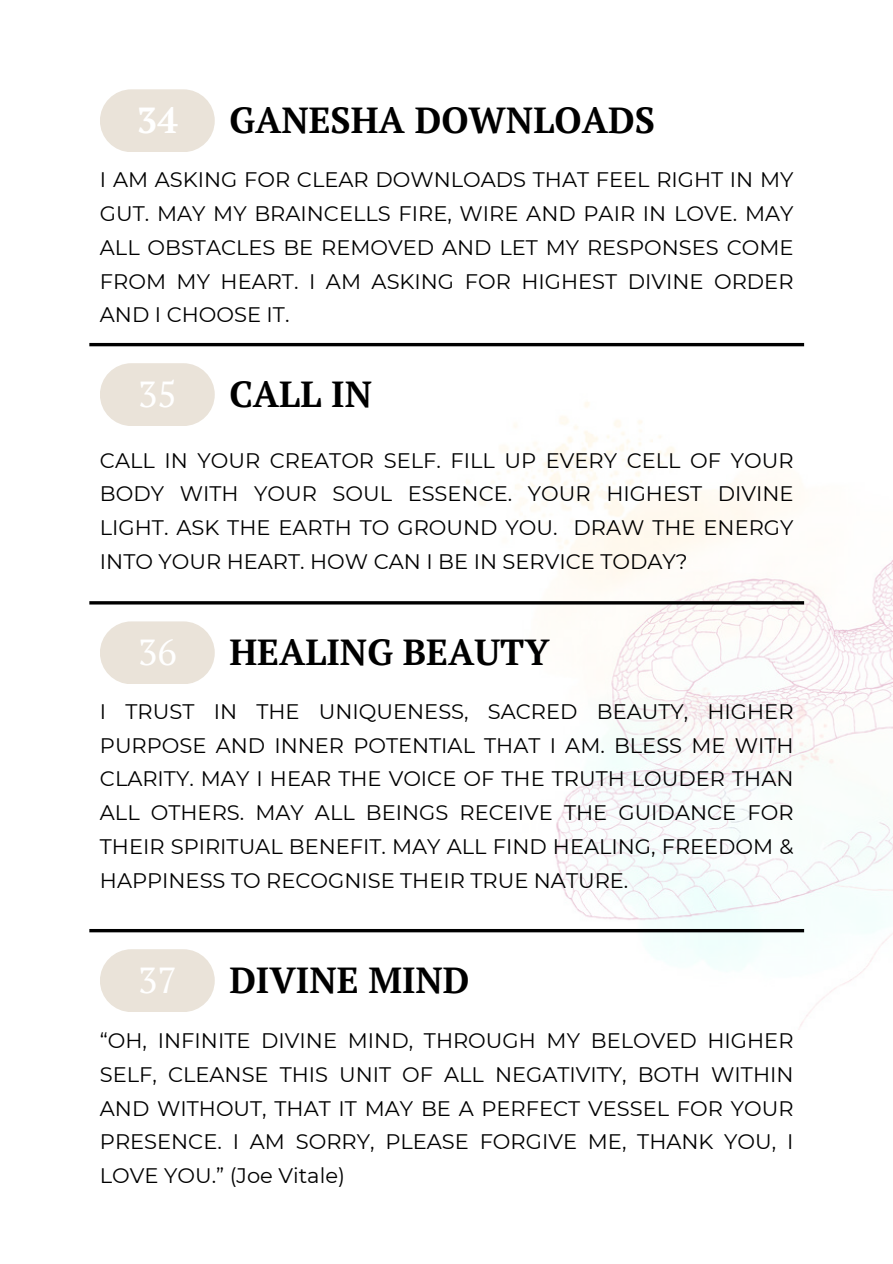
<style>
.page{position:relative;width:893px;height:1264px;background:#fff}
.page>*{position:absolute;margin:0;border:0;box-sizing:border-box;transform-origin:0 0}
.t1{font:700 36.15px "PT Serif";color:#000}
.t2{font:36.15px "PT Serif";color:#fff}
.t3{font:700 36.15px "PT Serif";color:#fff}
.t4{font:21px/33.8px "Montserrat";color:#000;text-align:justify}
</style>
<div class="page">
<img style="left:274px;top:402px;width:618px;height:625px">
<div style="left:100px;top:89px;width:115px;height:63px;background:#eae3d9;border-radius:31px"></div>
<hr style="left:89px;top:343px;width:715px;height:3px;background:#000">
<div style="left:100px;top:363px;width:115px;height:63px;background:#eae3d9;border-radius:31px"></div>
<hr style="left:89px;top:601px;width:715px;height:3px;background:#000">
<div style="left:100px;top:621px;width:115px;height:63px;background:#eae3d9;border-radius:31px"></div>
<hr style="left:89px;top:929px;width:715px;height:3px;background:#000">
<div style="left:100px;top:949px;width:115px;height:63px;background:#eae3d9;border-radius:31px"></div>
<p class="t3" style="left:137px;top:96px;width:42px">34</p>
<p class="t1" style="left:229px;top:96px;width:427px">GANESHA DOWNLOADS</p>
<p class="t4" style="left:100px;top:163px;width:695px">I AM ASKING FOR CLEAR DOWNLOADS THAT FEEL RIGHT IN MY GUT. MAY MY BRAINCELLS FIRE, WIRE AND PAIR IN LOVE. MAY ALL OBSTACLES BE REMOVED AND LET MY RESPONSES COME FROM MY HEART. I AM ASKING FOR HIGHEST DIVINE ORDER AND I CHOOSE IT.</p>
<p class="t2" style="left:138px;top:369px;width:40px">35</p>
<p class="t1" style="left:229px;top:369px;width:144px">CALL IN</p>
<p class="t4" style="left:100px;top:443px;width:695px">CALL IN YOUR CREATOR SELF. FILL UP EVERY CELL OF YOUR BODY WITH YOUR SOUL ESSENCE. YOUR HIGHEST DIVINE LIGHT. ASK THE EARTH TO GROUND YOU. DRAW THE ENERGY INTO YOUR HEART. HOW CAN I BE IN SERVICE TODAY?</p>
<p class="t2" style="left:138px;top:627px;width:40px">36</p>
<p class="t1" style="left:229px;top:627px;width:322px">HEALING BEAUTY</p>
<p class="t4" style="left:100px;top:694px;width:695px">I TRUST IN THE UNIQUENESS, SACRED BEAUTY, HIGHER PURPOSE AND INNER POTENTIAL THAT I AM. BLESS ME WITH CLARITY. MAY I HEAR THE VOICE OF THE TRUTH LOUDER THAN ALL OTHERS. MAY ALL BEINGS RECEIVE THE GUIDANCE FOR THEIR SPIRITUAL BENEFIT. MAY ALL FIND HEALING, FREEDOM &amp; HAPPINESS TO RECOGNISE THEIR TRUE NATURE.</p>
<p class="t2" style="left:138px;top:955px;width:40px">37</p>
<p class="t1" style="left:229px;top:955px;width:242px">DIVINE MIND</p>
<p class="t4" style="left:100px;top:1023px;width:695px">“OH, INFINITE DIVINE MIND, THROUGH MY BELOVED HIGHER SELF, CLEANSE THIS UNIT OF ALL NEGATIVITY, BOTH WITHIN AND WITHOUT, THAT IT MAY BE A PERFECT VESSEL FOR YOUR PRESENCE. I AM SORRY, PLEASE FORGIVE ME, THANK YOU, I LOVE YOU.” (Joe Vitale)</p>
</div>
